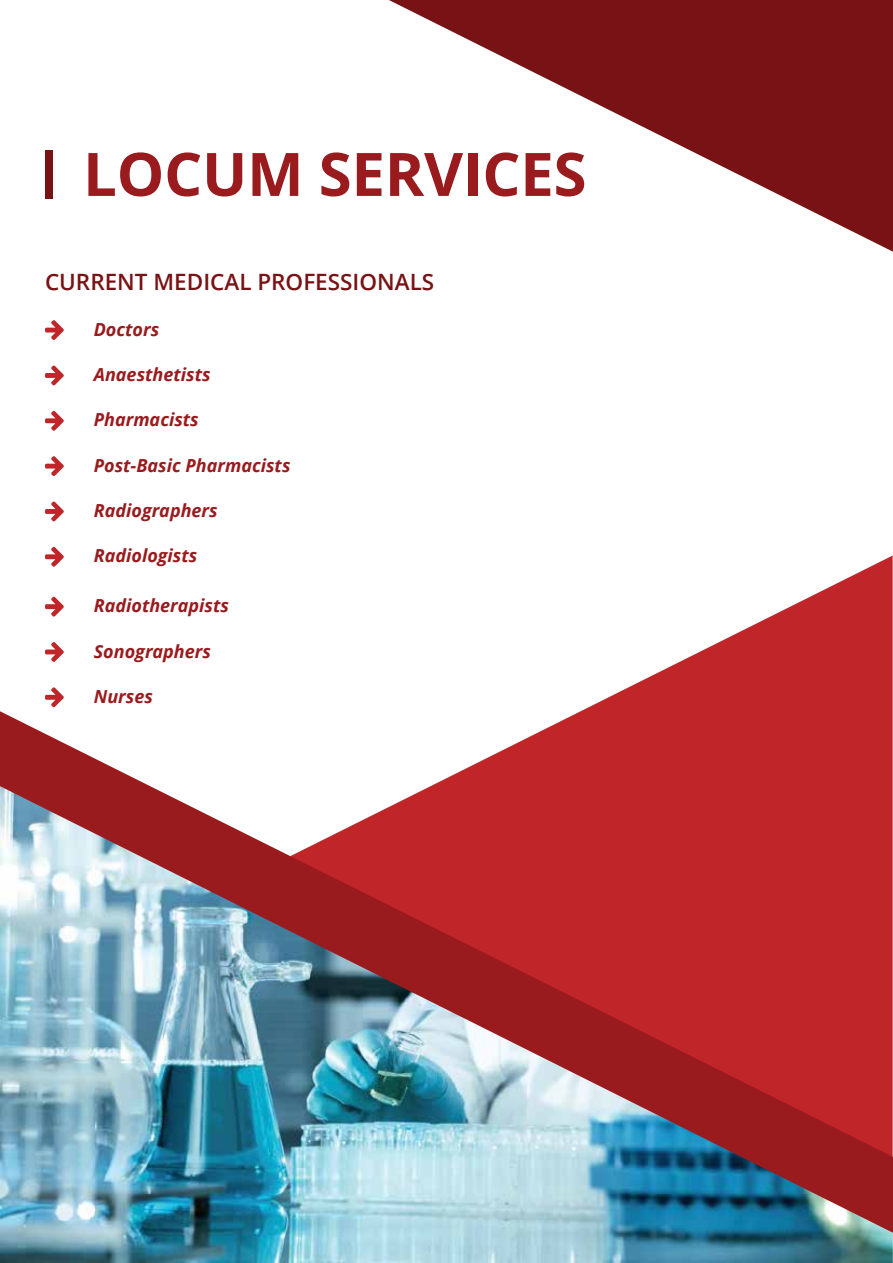
<style>
.page{position:relative;width:893px;height:1263px;background:#fff}
.page>*{position:absolute;margin:0;border:0;box-sizing:border-box;transform-origin:0 0}
.t1{font:700 60px "Open Sans";letter-spacing:-.005em;color:#991b1e}
.t2{font:600 22.5px "Open Sans";color:#781214}
.t3{font:italic 700 18px "Open Sans";color:#991b1e}
</style>
<div class="page">
<img style="left:0;top:1233px;width:893px;height:30px">
<svg style="left:389px;top:0;width:504px;height:252px"></svg>
<svg style="left:581px;top:555px;width:312px;height:156px"></svg>
<img style="left:0;top:711px;width:893px;height:522px">
<div style="left:45px;top:150px;width:8px;height:49px;background:#781214"></div>
<svg style="left:45px;top:320px;width:19px;height:20px"></svg>
<svg style="left:45px;top:366px;width:19px;height:19px"></svg>
<svg style="left:45px;top:411px;width:19px;height:20px"></svg>
<svg style="left:45px;top:456px;width:19px;height:20px"></svg>
<svg style="left:45px;top:501px;width:19px;height:20px"></svg>
<svg style="left:45px;top:547px;width:19px;height:20px"></svg>
<svg style="left:45px;top:597px;width:19px;height:19px"></svg>
<svg style="left:45px;top:642px;width:19px;height:20px"></svg>
<svg style="left:45px;top:687px;width:19px;height:20px"></svg>
<h1 class="t1" style="left:83px;top:132px;width:505px">LOCUM SERVICES</h1>
<p class="t2" style="left:45px;top:266px;width:391px">CURRENT MEDICAL PROFESSIONALS</p>
<p class="t3" style="left:94px;top:316px;width:67px">Doctors</p>
<p class="t3" style="left:94px;top:362px;width:118px">Anaesthetists</p>
<p class="t3" style="left:94px;top:407px;width:107px">Pharmacists</p>
<p class="t3" style="left:94px;top:452px;width:198px">Post-Basic Pharmacists</p>
<p class="t3" style="left:94px;top:498px;width:125px">Radiographers</p>
<p class="t3" style="left:94px;top:543px;width:105px">Radiologists</p>
<p class="t3" style="left:94px;top:593px;width:137px">Radiotherapists</p>
<p class="t3" style="left:94px;top:638px;width:119px">Sonographers</p>
<p class="t3" style="left:94px;top:684px;width:61px">Nurses</p>
</div>
